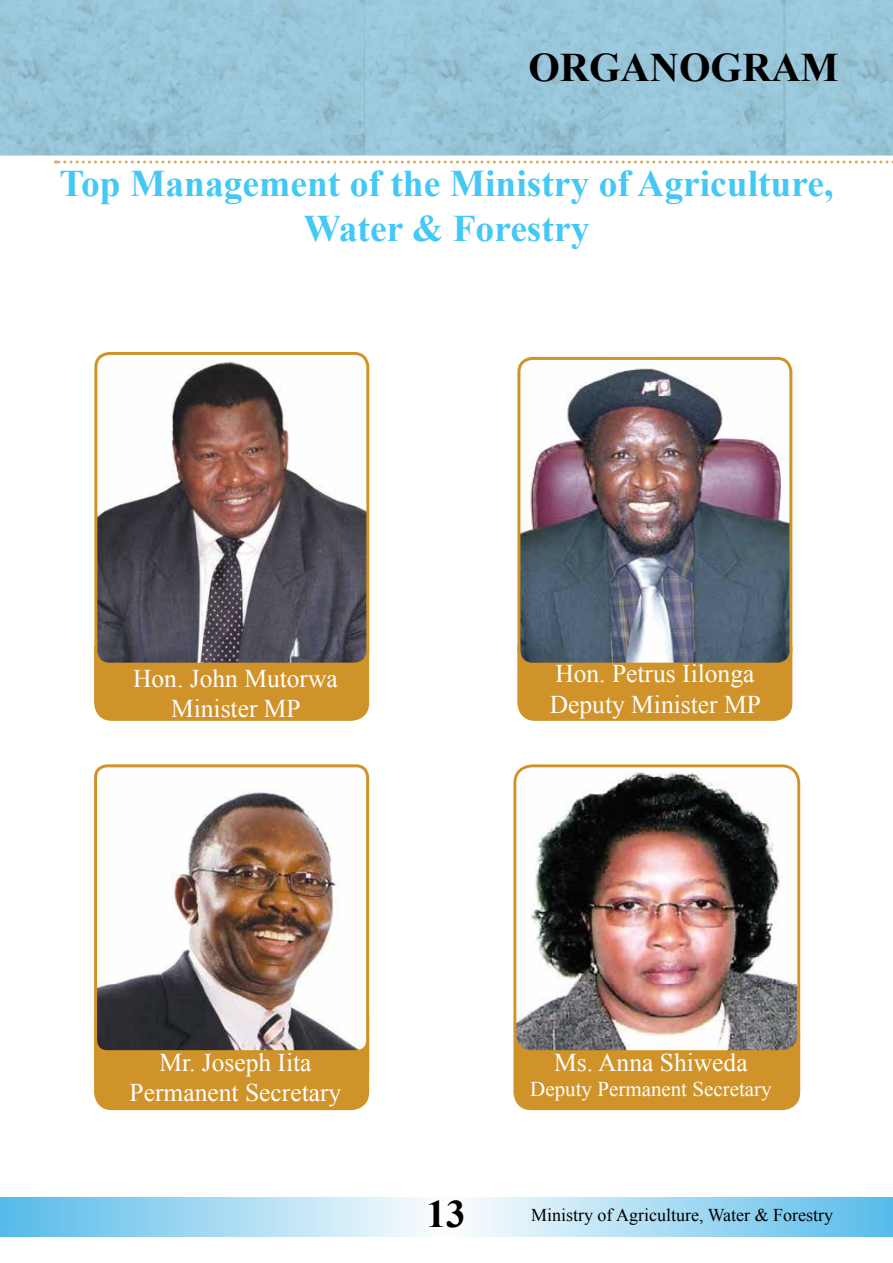
<style>
.page{position:relative;width:893px;height:1263px;background:#fff}
.page>*{position:absolute;margin:0;border:0;box-sizing:border-box;transform-origin:0 0}
.t1{font:700 40.5px "Times New Roman";color:#000}
.t2{font:700 39px "Times New Roman";color:#000}
.t3{font:700 37.5px/45px "Times New Roman";color:#44c8f5;text-align:center}
.t4{font:25.5px/30.6px "Times New Roman";color:#fff;text-align:center}
.t5{font:21px "Times New Roman";color:#fff}
.t6{font:18px "Times New Roman";color:#000}
</style>
<div class="page">
<svg style="left:56px;top:161px;width:837px;height:3px"></svg>
<svg style="left:0;top:1197px;width:893px;height:39px;background:#a9dbf3"></svg>
<div style="left:0;top:0;width:893px;height:156px;background:#99c6da"></div>
<div style="left:94px;top:656px;width:275px;height:65px;background:#d0932a"></div>
<div style="left:94px;top:1045px;width:275px;height:65px;background:#d0932a"></div>
<div style="left:513px;top:1040px;width:287px;height:70px;background:#d0932a"></div>
<div style="left:517px;top:656px;width:275px;height:65px;background:#d0932a"></div>
<img style="left:96px;top:354px;width:272px;height:310px">
<div style="left:94px;top:352px;width:275px;height:314px;border:3px solid #d0932a;border-radius:14px"></div>
<img style="left:519px;top:359px;width:272px;height:305px">
<div style="left:517px;top:357px;width:275px;height:309px;border:3px solid #d0932a;border-radius:14px"></div>
<img style="left:96px;top:768px;width:272px;height:284px">
<div style="left:94px;top:764px;width:275px;height:289px;border:3px solid #d0932a;border-radius:11px"></div>
<img style="left:515px;top:768px;width:284px;height:284px">
<div style="left:513px;top:764px;width:287px;height:289px;border:3px solid #d0932a;border-radius:17px"></div>
<h1 class="t1" style="left:528px;top:39px;width:32px">organogram</h1>
<h3 class="t3" style="left:59px;top:160px;width:775px">Top Management of the Ministry of Agriculture,<br>Water &amp; Forestry</h3>
<p class="t4" style="left:133px;top:662px;width:206px">Hon. John Mutorwa<br>Minister MP</p>
<p class="t4" style="left:550px;top:658px;width:213px;text-align:left">Hon. Petrus Iilonga<br>Deputy Minister MP</p>
<p class="t4" style="left:130px;top:1046px;width:213px">Mr. Joseph Iita<br>Permanent Secretary</p>
<p class="t4" style="left:554px;top:1046px;width:195px">Ms. Anna Shiweda</p>
<p class="t5" style="left:530px;top:1075px;width:243px">Deputy Permanent Secretary</p>
<h2 class="t2" style="left:427px;top:1187px;width:40px">13</h2>
<p class="t6" style="left:531px;top:1203px;width:304px">Ministry of Agriculture, Water &amp; Forestry</p>
</div>
